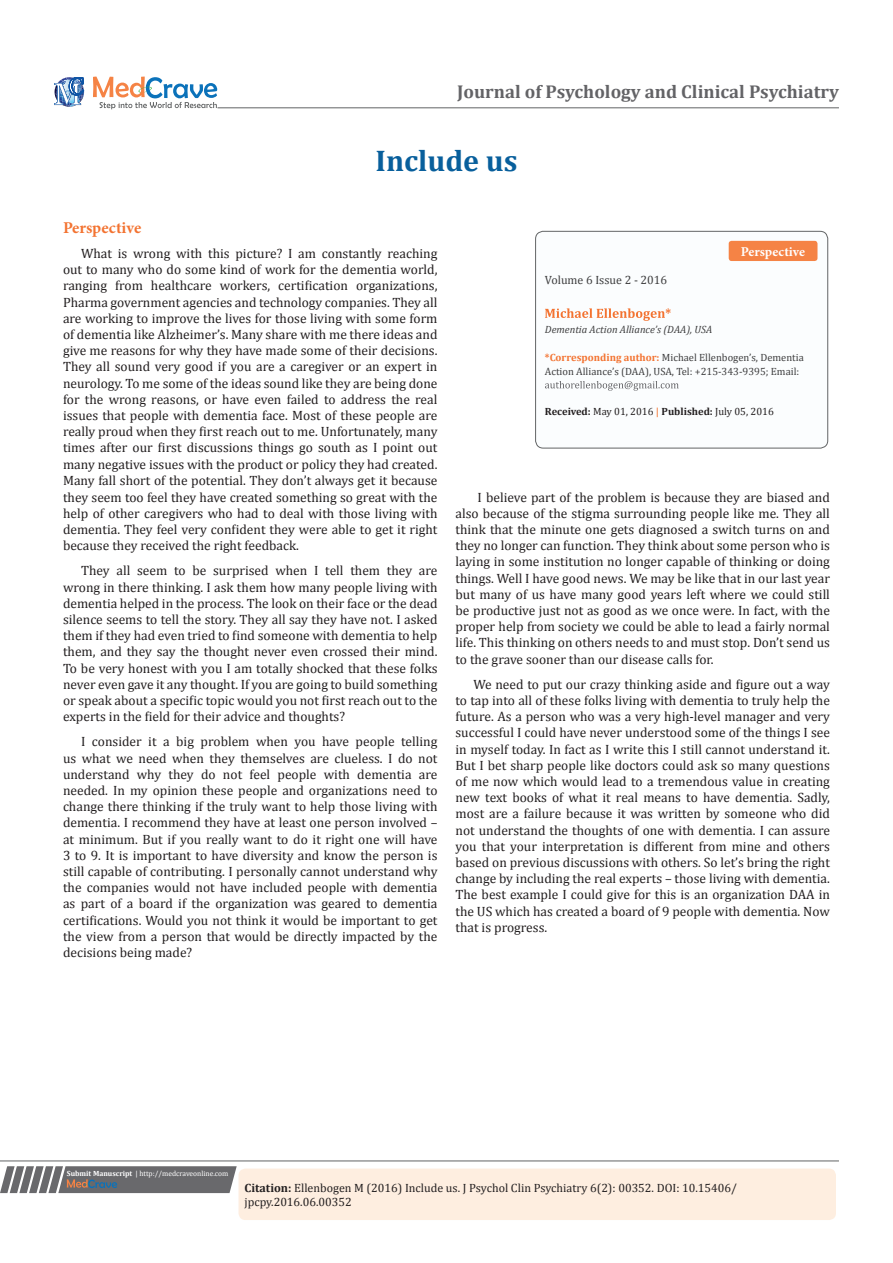
<style>
.page{position:relative;width:893px;height:1263px;background:#fff}
.page>*{position:absolute;margin:0;border:0;box-sizing:border-box;transform-origin:0 0}
.t1{font:700 30px "Cambria";color:#085f9c}
.t2{font:700 18.6px "Cambria";color:#636366}
.t3{font:700 16.5px "Minion Pro";color:#f37331}
.t4{font:13.5px/16.2px "Cambria";color:#231f20;text-align:justify}
.t5{font:700 13.5px "Minion Pro";color:#fff}
.Citation{font:12px/14.4px "Cambria";color:#231f20}
.t6{font:12px "Cambria";color:#3e3e3f}
.t7{font:10.5px/13.5px "Cambria";color:#3e3e3f}
.t8{font:10.5px "Cambria";color:#231f20}
.t9{font:italic 10.5px "Cambria";color:#3e3e3f}
.t10{font:7.5px "Cambria";color:#fff}
.s1{font-weight:700;color:#f37331}
.s2{font-weight:700}
.s3{font-weight:700;color:#f58345}
</style>
<div class="page">
<svg style="left:54px;top:77px;width:30px;height:30px"></svg>
<svg style="left:93px;top:77px;width:124px;height:32px"></svg>
<svg style="left:0;top:1166px;width:237px;height:27px;background:#78787a"></svg>
<hr style="left:0;top:1161px;width:839px;height:1px;background:#626465">
<hr style="left:218px;top:108px;width:621px;height:1px;background:#626465">
<div style="left:536px;top:231px;width:292px;height:217px;background:#fbfdfe;border-radius:8px"></div>
<svg style="left:545px;top:308px;width:126px;height:13px"></svg>
<svg style="left:545px;top:381px;width:134px;height:10px"></svg>
<div style="left:535px;top:231px;width:293px;height:217px;border:1px solid #626465;border-radius:8px"></div>
<div style="left:729px;top:241px;width:88px;height:20px;background:#f58345;border-radius:3px"></div>
<div style="left:239px;top:1168px;width:597px;height:52px;background:#feeee0;border-radius:7px"></div>
<p class="t2" style="left:457px;top:79px;width:383px">Journal of Psychology and Clinical Psychiatry</p>
<p class="t1" style="left:375px;top:140px;width:143px">Include us</p>
<p class="t3" style="left:63px;top:216px;width:80px">Perspective</p>
<p class="t4" style="left:63px;top:245px;width:376px;text-indent:18px">What is wrong with this picture? I am constantly reaching out to many who do some kind of work for the dementia world, ranging from healthcare workers, certification organizations, Pharma government agencies and technology companies. They all are working to improve the lives for those living with some form of dementia like Alzheimer’s. Many share with me there ideas and give me reasons for why they have made some of their decisions.<br>They all sound very good if you are a caregiver or an expert in neurology. To me some of the ideas sound like they are being done for the wrong reasons, or have even failed to address the real issues that people with dementia face. Most of these people are really proud when they first reach out to me. Unfortunately, many times after our first discussions things go south as I point out many negative issues with the product or policy they had created.<br>Many fall short of the potential. They don’t always get it because</p>
<p class="t6" style="left:545px;top:273px;width:124px">Volume 6 Issue 2 - 2016</p>
<p class="t5" style="left:741px;top:242px;width:65px">Perspective</p>
<p class="t9" style="left:545px;top:322px;width:169px">Dementia Action Alliance’s (DAA), USA</p>
<p class="t7" style="left:545px;top:351px;width:260px"><span class="s1">*Corresponding author:</span> Michael Ellenbogen’s, Dementia<br>Action Alliance’s (DAA), USA, Tel: +215-343-9395; Email:</p>
<p class="t8" style="left:545px;top:406px;width:230px"><span class="s2">Received:</span> May 01, 2016 <span class="s3">|</span> <span class="s2">Published:</span> July 05, 2016</p>
<p class="t4" style="left:63px;top:489px;width:376px">they seem too feel they have created something so great with the help of other caregivers who had to deal with those living with dementia. They feel very confident they were able to get it right because they received the right feedback.</p>
<p class="t4" style="left:63px;top:563px;width:376px;text-indent:18px">They all seem to be surprised when I tell them they are wrong in there thinking. I ask them how many people living with dementia helped in the process. The look on their face or the dead silence seems to tell the story. They all say they have not. I asked them if they had even tried to find someone with dementia to help them, and they say the thought never even crossed their mind.<br>To be very honest with you I am totally shocked that these folks never even gave it any thought. If you are going to build something or speak about a specific topic would you not first reach out to the experts in the field for their advice and thoughts?</p>
<p class="t4" style="left:63px;top:734px;width:376px;text-indent:18px">I consider it a big problem when you have people telling us what we need when they themselves are clueless. I do not understand why they do not feel people with dementia are needed. In my opinion these people and organizations need to change there thinking if the truly want to help those living with dementia. I recommend they have at least one person involved – at minimum. But if you really want to do it right one will have 3 to 9. It is important to have diversity and know the person is still capable of contributing. I personally cannot understand why the companies would not have included people with dementia as part of a board if the organization was geared to dementia certifications. Would you not think it would be important to get the view from a person that would be directly impacted by the decisions being made?</p>
<p class="t4" style="left:455px;top:489px;width:376px;text-indent:22px">I believe part of the problem is because they are biased and also because of the stigma surrounding people like me. They all think that the minute one gets diagnosed a switch turns on and they no longer can function. They think about some person who is laying in some institution no longer capable of thinking or doing things. Well I have good news. We may be like that in our last year but many of us have many good years left where we could still be productive just not as good as we once were. In fact, with the proper help from society we could be able to lead a fairly normal life. This thinking on others needs to and must stop. Don’t send us to the grave sooner than our disease calls for.</p>
<p class="t4" style="left:455px;top:676px;width:376px;text-indent:18px">We need to put our crazy thinking aside and figure out a way to tap into all of these folks living with dementia to truly help the future. As a person who was a very high-level manager and very successful I could have never understood some of the things I see in myself today. In fact as I write this I still cannot understand it.<br>But I bet sharp people like doctors could ask so many questions of me now which would lead to a tremendous value in creating new text books of what it real means to have dementia. Sadly, most are a failure because it was written by someone who did not understand the thoughts of one with dementia. I can assure you that your interpretation is different from mine and others based on previous discussions with others. So let’s bring the right change by including the real experts – those living with dementia.<br>The best example I could give for this is an organization DAA in the US which has created a board of 9 people with dementia. Now that is progress.</p>
<p class="t10" style="left:67px;top:1169px;width:163px"><span class="s2">Submit Manuscript</span> | http://medcraveonline.com</p>
<p class="Citation" style="left:244px;top:1180px;width:494px"><span class="s2">Citation:</span> Ellenbogen M (2016) Include us. J Psychol Clin Psychiatry 6(2): 00352. DOI: 10.15406/ jpcpy.2016.06.00352</p>
</div>
